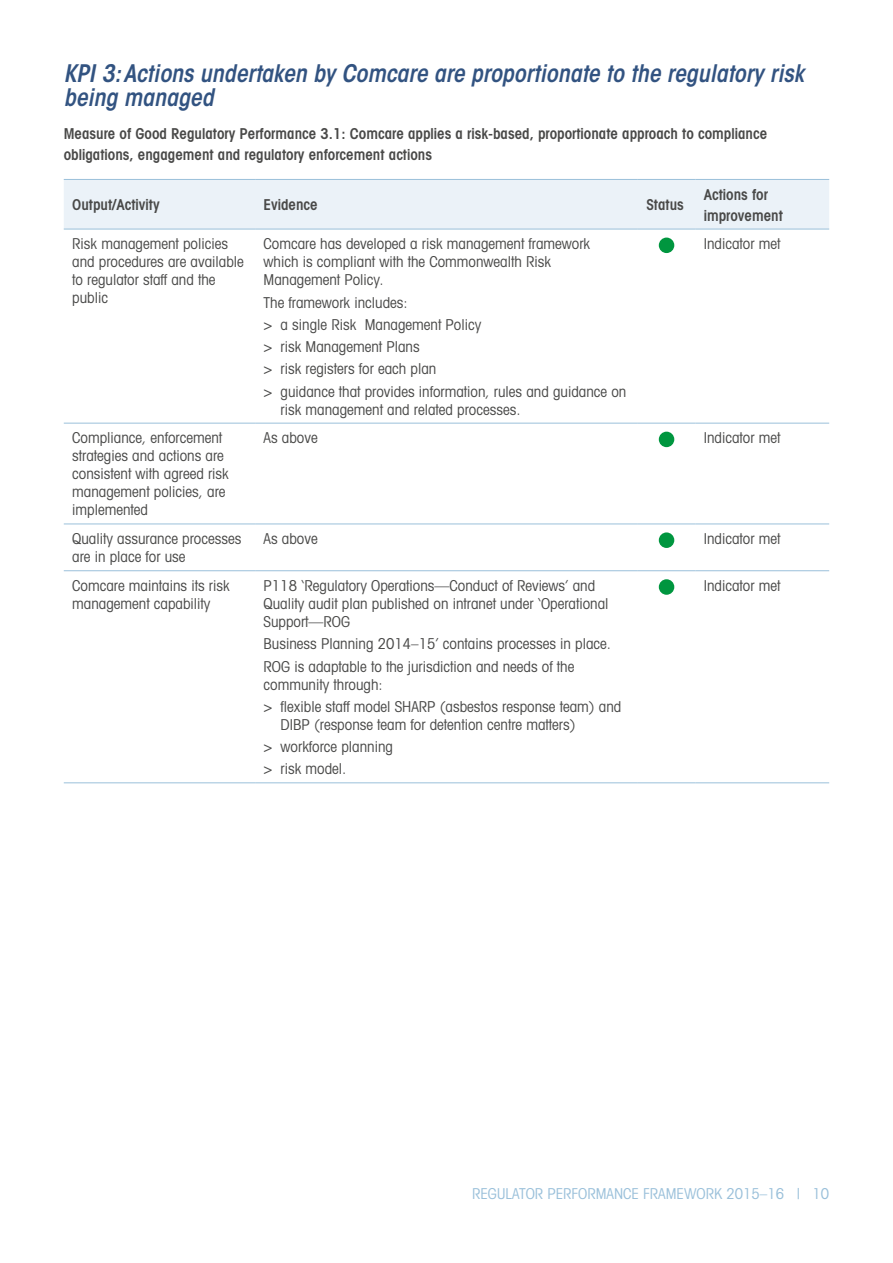
<style>
.page{position:relative;width:893px;height:1263px;background:#fff}
.page>*{position:absolute;margin:0;border:0;box-sizing:border-box;transform-origin:0 0}
.Heading_3{font:italic 600 condensed 24px/24px "ITC Avant Garde Std";color:#325381}
.TText{font:condensed 15px/18px "Avant Garde";color:#494948}
.TText_bullets_1{font:condensed 15px/18px "Avant Garde";color:#494948}
.Heading_4{font:600 condensed 15px/21px "Avant Garde";color:#494948}
.Text{font:600 condensed 15px/21px "Avant Garde";color:#494948}
.t1{font:condensed 15px "Avant Garde";color:#9ac0da}
</style>
<div class="page">
<div style="left:64px;top:180px;width:765px;height:49px;background:#ebf2f8"></div>
<hr style="left:64px;top:179px;width:191px;height:1px;background:#9ac0da">
<hr style="left:255px;top:179px;width:383px;height:1px;background:#9ac0da">
<hr style="left:638px;top:179px;width:57px;height:1px;background:#9ac0da">
<hr style="left:695px;top:179px;width:134px;height:1px;background:#9ac0da">
<hr style="left:64px;top:229px;width:191px;height:1px;background:#9ac0da">
<hr style="left:255px;top:229px;width:383px;height:1px;background:#9ac0da">
<hr style="left:638px;top:229px;width:57px;height:1px;background:#9ac0da">
<hr style="left:695px;top:229px;width:134px;height:1px;background:#9ac0da">
<hr style="left:64px;top:423px;width:191px;height:1px;background:#9ac0da">
<hr style="left:255px;top:423px;width:383px;height:1px;background:#9ac0da">
<hr style="left:638px;top:423px;width:57px;height:1px;background:#9ac0da">
<hr style="left:695px;top:423px;width:134px;height:1px;background:#9ac0da">
<hr style="left:64px;top:524px;width:191px;height:1px;background:#9ac0da">
<hr style="left:255px;top:524px;width:383px;height:1px;background:#9ac0da">
<hr style="left:638px;top:524px;width:57px;height:1px;background:#9ac0da">
<hr style="left:695px;top:524px;width:134px;height:1px;background:#9ac0da">
<hr style="left:64px;top:570px;width:191px;height:1px;background:#9ac0da">
<hr style="left:255px;top:570px;width:383px;height:1px;background:#9ac0da">
<hr style="left:638px;top:570px;width:57px;height:1px;background:#9ac0da">
<hr style="left:695px;top:570px;width:134px;height:1px;background:#9ac0da">
<hr style="left:64px;top:782px;width:191px;height:1px;background:#9ac0da">
<hr style="left:255px;top:782px;width:383px;height:1px;background:#9ac0da">
<hr style="left:638px;top:782px;width:57px;height:1px;background:#9ac0da">
<hr style="left:695px;top:782px;width:134px;height:1px;background:#9ac0da">
<div style="left:659px;top:238px;width:15px;height:15px;background:#00963f;border-radius:50%"></div>
<div style="left:659px;top:432px;width:15px;height:15px;background:#00963f;border-radius:50%"></div>
<div style="left:659px;top:532px;width:15px;height:16px;background:#00963f;border-radius:50%"></div>
<div style="left:659px;top:579px;width:15px;height:16px;background:#00963f;border-radius:50%"></div>
<p class="Heading_3" style="left:64px;top:61px;width:742px">KPI 3: Actions undertaken by Comcare are proportionate to the regulatory risk being managed</p>
<p class="Heading_4" style="left:64px;top:123px;width:705px">Measure of Good Regulatory Performance 3.1: Comcare applies a risk-based, proportionate approach to compliance obligations, engagement and regulatory enforcement actions</p>
<p class="Text" style="left:72px;top:194px;width:89px">Output/Activity</p>
<p class="Text" style="left:264px;top:194px;width:56px">Evidence</p>
<p class="Text" style="left:646px;top:194px;width:39px">Status</p>
<p class="Text" style="left:704px;top:183px;width:81px">Actions for improvement</p>
<p class="TText" style="left:72px;top:235px;width:173px">Risk management policies and procedures are available to regulator staff and the public</p>
<p class="TText" style="left:264px;top:235px;width:328px">Comcare has developed a risk management framework which is compliant with the Commonwealth Risk<br>Management Policy.</p>
<p class="TText" style="left:704px;top:235px;width:78px">Indicator met</p>
<p class="TText" style="left:264px;top:293px;width:146px">The framework includes:</p>
<p class="TText_bullets_1" style="left:264px;top:315px;width:219px">&gt; a single Risk Management Policy</p>
<p class="TText_bullets_1" style="left:264px;top:337px;width:158px">&gt; risk Management Plans</p>
<p class="TText_bullets_1" style="left:264px;top:360px;width:174px">&gt; risk registers for each plan</p>
<p class="TText_bullets_1" style="left:281px;top:382px;width:347px;text-indent:-17px">&gt; guidance that provides information, rules and guidance on risk management and related processes.</p>
<p class="TText" style="left:72px;top:429px;width:158px">Compliance, enforcement strategies and actions are consistent with agreed risk management policies, are implemented</p>
<p class="TText" style="left:264px;top:429px;width:56px">As above</p>
<p class="TText" style="left:704px;top:429px;width:78px">Indicator met</p>
<p class="TText" style="left:72px;top:529px;width:171px">Quality assurance processes are in place for use</p>
<p class="TText" style="left:264px;top:529px;width:56px">As above</p>
<p class="TText" style="left:704px;top:529px;width:78px">Indicator met</p>
<p class="TText" style="left:72px;top:576px;width:159px">Comcare maintains its risk management capability</p>
<p class="TText" style="left:264px;top:576px;width:346px">P118 ‘Regulatory Operations—Conduct of Reviews’ and<br>Quality audit plan published on intranet under ‘Operational<br>Support—ROG</p>
<p class="TText" style="left:264px;top:635px;width:349px">Business Planning 2014–15’ contains processes in place.</p>
<p class="TText" style="left:264px;top:657px;width:312px">ROG is adaptable to the jurisdiction and needs of the community through:</p>
<p class="TText_bullets_1" style="left:281px;top:697px;width:342px;text-indent:-17px">&gt; flexible staff model SHARP (asbestos response team) and<br>DIBP (response team for detention centre matters)</p>
<p class="TText_bullets_1" style="left:264px;top:737px;width:131px">&gt; workforce planning</p>
<p class="TText_bullets_1" style="left:264px;top:760px;width:84px">&gt; risk model.</p>
<p class="TText" style="left:704px;top:576px;width:78px">Indicator met</p>
<p class="t1" style="left:472px;top:1184px;width:359px">REGULATOR PERFORMANCE FRAMEWORK 2015–16 | 10</p>
</div>
